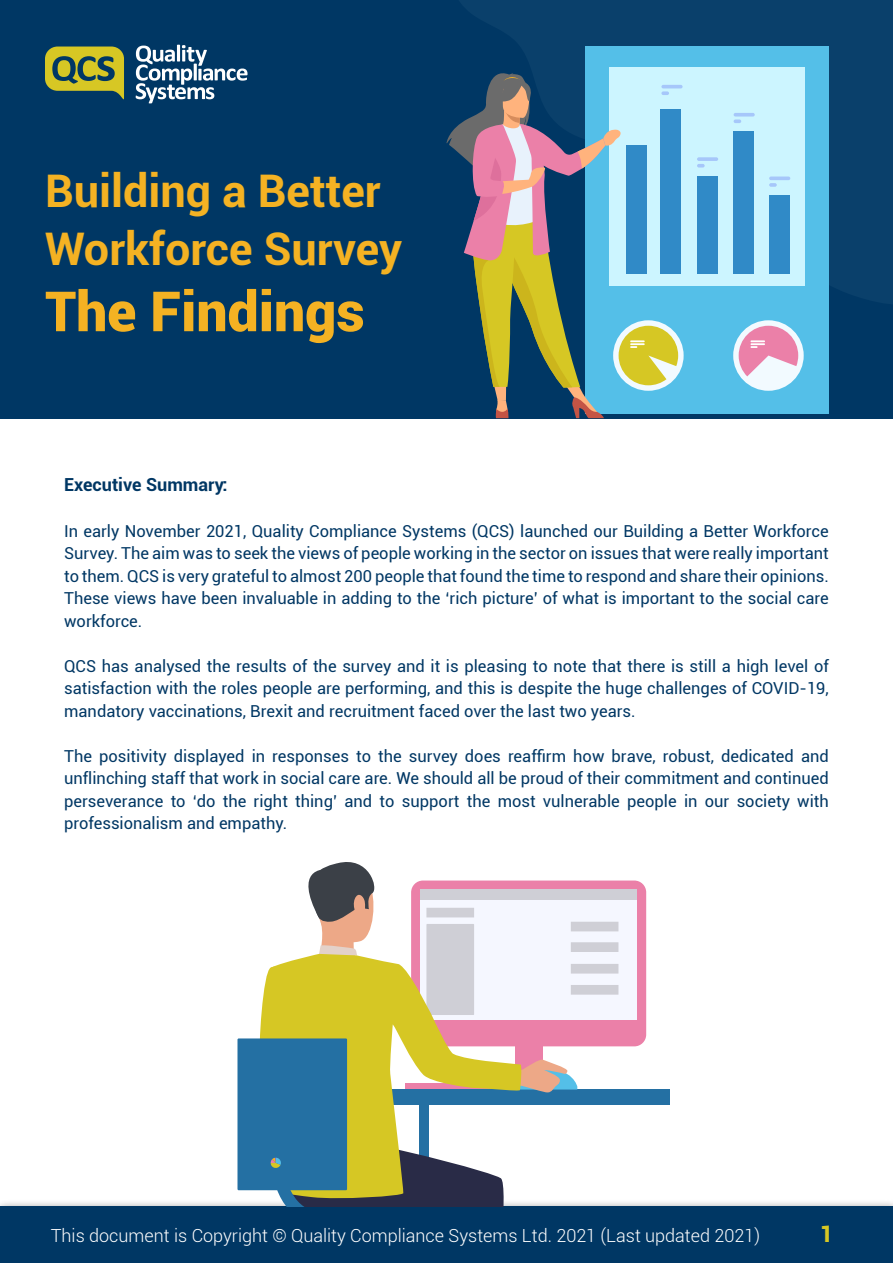
<style>
.page{position:relative;width:893px;height:1263px;background:#fff}
.page>*{position:absolute;margin:0;border:0;box-sizing:border-box;transform-origin:0 0}
.t1{font:900 55.5px "Roboto";color:#f4b223}
.t2{font:700 45px/57.6px "Roboto";color:#f4b223}
.t3{font:900 22.5px "Roboto";color:#d7c724}
.t4{font:300 18px "Roboto";color:#fff}
.t5{font:700 18px "Roboto";color:#003764}
.t6{font:16.5px/22.5px "Roboto";color:#003764;text-align:justify}
</style>
<div class="page">
<div style="left:0;top:1198px;width:893px;height:65px;background:#000;opacity:.42"></div>
<div style="left:0;top:1206px;width:893px;height:57px;background:#003764"></div>
<div style="left:0;top:0;width:893px;height:418px;background:#003764"></div>
<svg style="left:45px;top:47px;width:79px;height:53px"></svg>
<svg style="left:136px;top:45px;width:112px;height:58px"></svg>
<div style="left:585px;top:47px;width:244px;height:367px;background:#54bfe8"></div>
<div style="left:609px;top:67px;width:196px;height:219px;background:#ccf5ff"></div>
<svg style="left:613px;top:320px;width:71px;height:71px"></svg>
<div style="left:733px;top:320px;width:71px;height:71px;background:#f2faff;border-radius:50%"></div>
<svg style="left:739px;top:326px;width:59px;height:50px"></svg>
<div style="left:660px;top:109px;width:21px;height:165px;background:#308ac7"></div>
<div style="left:697px;top:177px;width:21px;height:97px;background:#308ac7"></div>
<div style="left:733px;top:131px;width:21px;height:143px;background:#308ac7"></div>
<div style="left:769px;top:196px;width:21px;height:78px;background:#308ac7"></div>
<svg style="left:734px;top:113px;width:21px;height:4px"></svg>
<svg style="left:734px;top:119px;width:7px;height:4px"></svg>
<hr style="left:661px;top:85px;width:22px;height:3px;background:#a6c7fa;border-radius:2px">
<hr style="left:697px;top:157px;width:21px;height:4px;background:#a6c7fa;border-radius:2px">
<svg style="left:697px;top:164px;width:8px;height:4px"></svg>
<hr style="left:769px;top:177px;width:21px;height:3px;background:#a6c7fa;border-radius:2px">
<svg style="left:769px;top:183px;width:8px;height:4px"></svg>
<svg style="left:446px;top:73px;width:232px;height:345px"></svg>
<div style="left:515px;top:1006px;width:27px;height:83px;background:#eb80a8"></div>
<div style="left:368px;top:1089px;width:302px;height:16px;background:#2470a3"></div>
<svg style="left:260px;top:980px;width:6px;height:58px"></svg>
<svg style="left:308px;top:862px;width:67px;height:92px"></svg>
<div style="left:411px;top:880px;width:235px;height:166px;background:#eb80a8;border-radius:12px"></div>
<div style="left:420px;top:889px;width:217px;height:131px;background:#f5f7ff"></div>
<div style="left:420px;top:889px;width:217px;height:11px;background:#cfcfd6"></div>
<div style="left:426px;top:908px;width:48px;height:9px;background:#cfcfd6"></div>
<div style="left:571px;top:922px;width:47px;height:9px;background:#cfcfd6"></div>
<div style="left:571px;top:942px;width:47px;height:10px;background:#cfcfd6"></div>
<div style="left:571px;top:964px;width:47px;height:9px;background:#cfcfd6"></div>
<div style="left:571px;top:985px;width:47px;height:10px;background:#cfcfd6"></div>
<div style="left:426px;top:924px;width:48px;height:91px;background:#cfcfd6"></div>
<svg style="left:522px;top:1058px;width:55px;height:35px"></svg>
<svg style="left:266px;top:954px;width:256px;height:246px;fill:#d6c724"></svg>
<div style="left:237px;top:1038px;width:110px;height:152px;background:#2470a3"></div>
<svg style="left:267px;top:1133px;width:242px;height:73px"></svg>
<h2 class="t2" style="left:45px;top:160px;width:359px">Building a Better<br>Workforce Survey</h2>
<h1 class="t1" style="left:45px;top:272px;width:321px">The Findings</h1>
<p class="t5" style="left:64px;top:472px;width:165px">Executive Summary:</p>
<p class="t6" style="left:64px;top:519px;width:766px">In early November 2021, Quality Compliance Systems (QCS) launched our Building a Better Workforce Survey. The aim was to seek the views of people working in the sector on issues that were really important to them. QCS is very grateful to almost 200 people that found the time to respond and share their opinions.<br>These views have been invaluable in adding to the ‘rich picture’ of what is important to the social care workforce.</p>
<p class="t6" style="left:64px;top:654px;width:766px">QCS has analysed the results of the survey and it is pleasing to note that there is still a high level of satisfaction with the roles people are performing, and this is despite the huge challenges of COVID-19, mandatory vaccinations, Brexit and recruitment faced over the last two years.</p>
<p class="t6" style="left:64px;top:744px;width:766px">The positivity displayed in responses to the survey does reaffirm how brave, robust, dedicated and unflinching staff that work in social care are. We should all be proud of their commitment and continued perseverance to ‘do the right thing’ and to support the most vulnerable people in our society with professionalism and empathy.</p>
<p class="t4" style="left:51px;top:1223px;width:711px">This document is Copyright © Quality Compliance Systems Ltd. 2021 (Last updated 2021)</p>
<h3 class="t3" style="left:820px;top:1218px;width:15px">1</h3>
</div>
